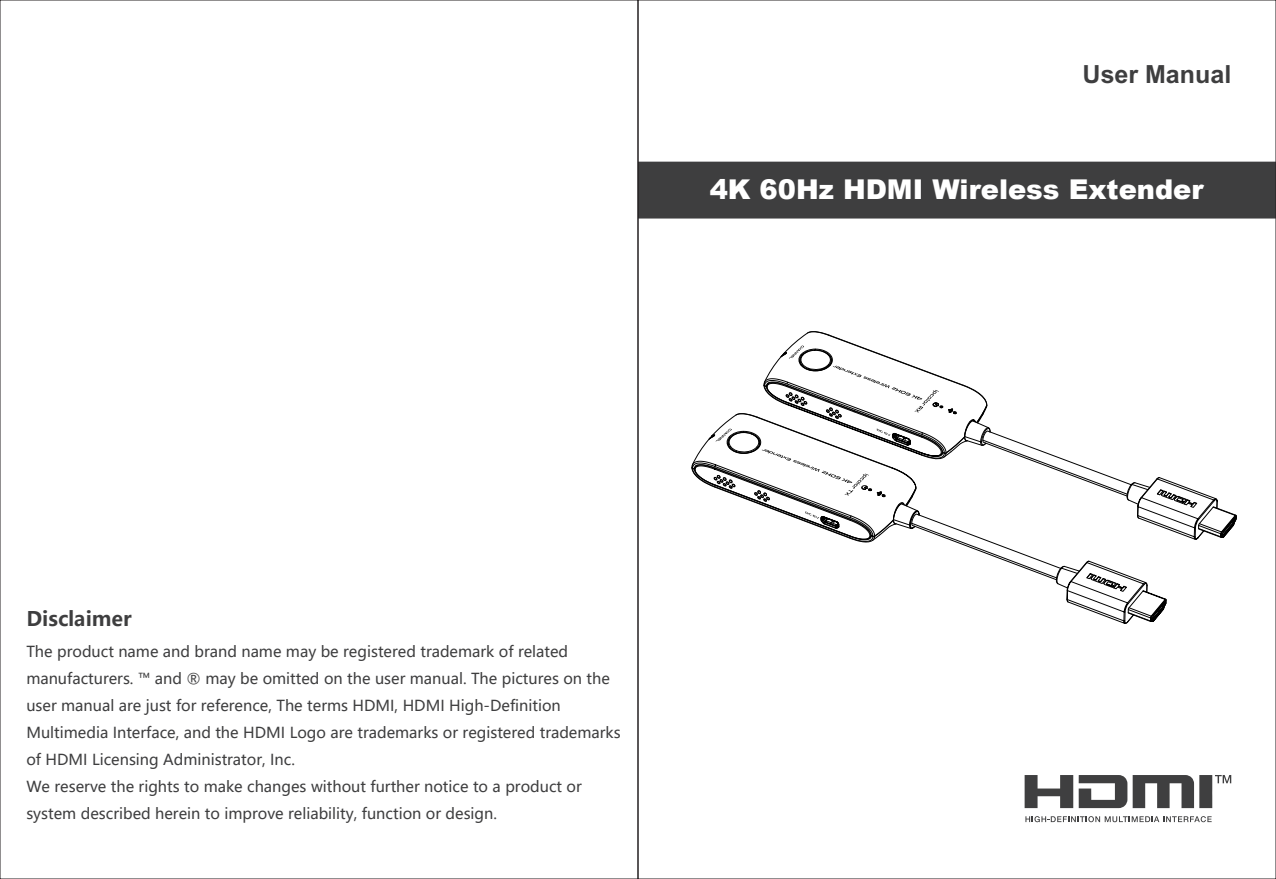
<style>
.page{position:relative;width:1276px;height:879px;background:#fff}
.page>*{position:absolute;margin:0;border:0;box-sizing:border-box;transform-origin:0 0}
.t1{font:900 27.25px "Arial";color:#fff}
.t2{font:700 25px "Arial";color:#3e3e3f}
.t3{font:700 20px "Microsoft Ya Hei";color:#3e3e3f}
.t4{font:15px/27px "Microsoft Ya Hei";color:#3e3e3f}
</style>
<div class="page">
<div style="left:639px;top:162px;width:635px;height:56px;background:#3e3e3f"></div>
<svg style="left:1024px;top:775px;width:207px;height:33px"></svg>
<svg style="left:1025px;top:816px;width:186px;height:6px"></svg>
<svg style="left:691px;top:331px;width:545px;height:293px"></svg>
<h2 class="t2" style="left:1082px;top:60px;width:150px">User Manual</h2>
<h1 class="t1" style="left:709px;top:170px;width:495px">4K 60Hz HDMI Wireless Extender</h1>
<h3 class="t3" style="left:26px;top:604px;width:107px">Disclaimer</h3>
<p class="t4" style="left:26px;top:638px;width:596px">The product name and brand name may be registered trademark of related manufacturers. ™ and ® may be omitted on the user manual. The pictures on the user manual are just for reference, The terms HDMI, HDMI High-Definition Multimedia Interface, and the HDMI Logo are trademarks or registered trademarks of HDMI Licensing Administrator, Inc.<br>We reserve the rights to make changes without further notice to a product or system described herein to improve reliability, function or design.</p>
</div>
